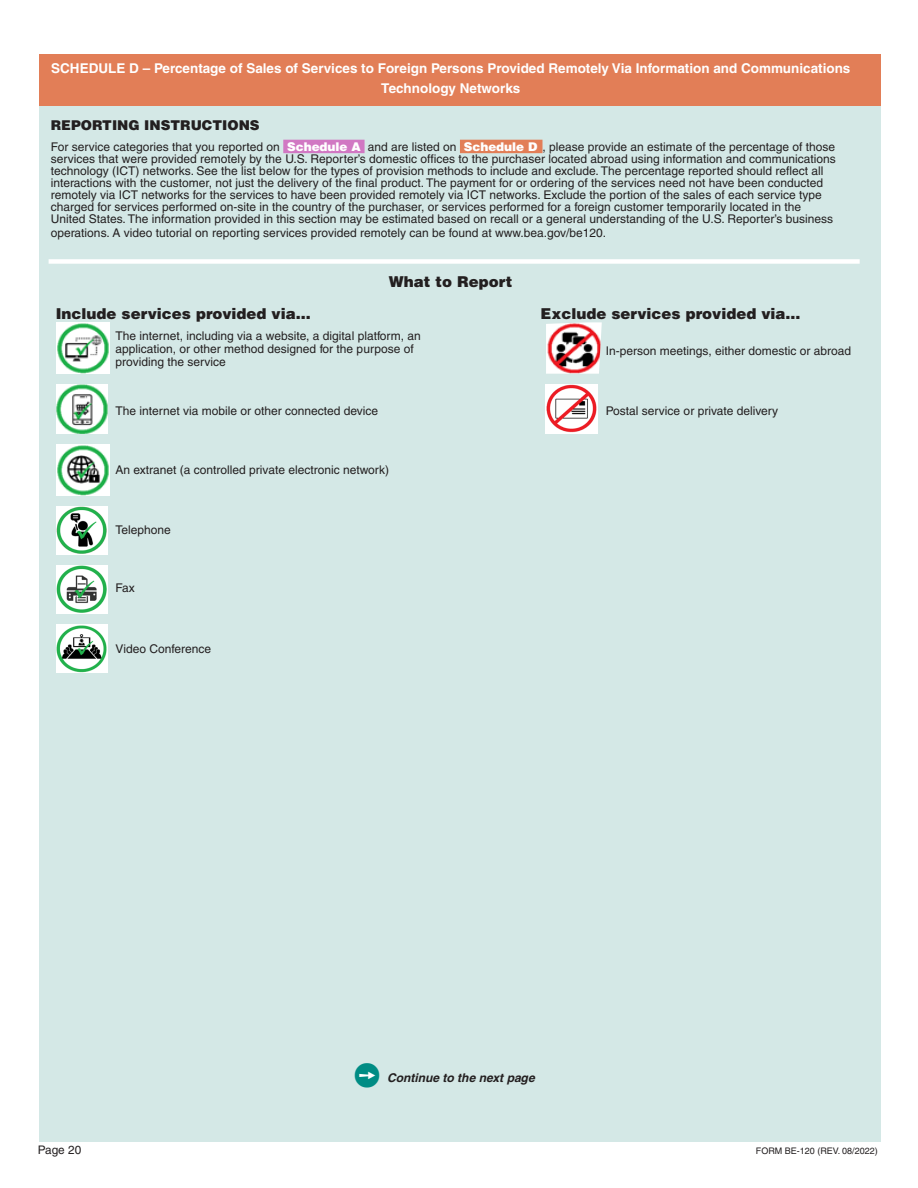
<style>
.page{position:relative;width:918px;height:1188px;background:#fff}
.page>*{position:absolute;margin:0;border:0;box-sizing:border-box;transform-origin:0 0}
.t1{font:30px "MS P Gothic";color:#008c84}
.Paragraph_Style_1{font:900 15px "Helvetica";color:#231f20}
.t2{font:700 13.5px/19.5px "Helvetica";color:#fff;text-align:center}
.t3{font:900 13.5px "Helvetica";color:#231f20}
.t4{font:12px/12px "Helvetica";color:#231f20}
.t5{font:italic 700 12px "Helvetica";color:#231f20}
.t6{font:11.85px "Helvetica";color:#231f20}
.t7{font:9px "Helvetica";color:#231f20}
.s1{font-weight:900;color:#fff}
.s2{font-family:"MS P Gothic";font-weight:400;font-style:normal;font-size:21px;color:#fff}
</style>
<div class="page">
<div style="left:39px;top:74px;width:841px;height:1068px;background:#d4e8e6"></div>
<div style="left:39px;top:54px;width:841px;height:52px;background:#e27e57"></div>
<div style="left:49px;top:259px;width:811px;height:5px;background:#fff"></div>
<div style="left:283px;top:140px;width:82px;height:13px;background:#d178c3"></div>
<div style="left:460px;top:140px;width:83px;height:13px;background:#e27e57"></div>
<img style="left:56px;top:506px;width:52px;height:49px">
<img style="left:545px;top:384px;width:52px;height:49px">
<img style="left:56px;top:565px;width:52px;height:49px">
<img style="left:56px;top:624px;width:52px;height:49px">
<img style="left:56px;top:384px;width:52px;height:49px">
<img style="left:57px;top:323px;width:53px;height:51px">
<img style="left:57px;top:444px;width:53px;height:52px">
<img style="left:546px;top:322px;width:56px;height:52px">
<p class="t2" style="left:51px;top:58px;width:801px">SCHEDULE D – Percentage of Sales of Services to Foreign Persons Provided Remotely Via Information and Communications<br>Technology Networks</p>
<p class="t3" style="left:51px;top:116px;width:210px">REPORTING INSTRUCTIONS</p>
<p class="t4" style="left:51px;top:141px;width:787px">For service categories that you reported on <span class="s1">Schedule A</span> and are listed on <span class="s1">Schedule D</span> , please provide an estimate of the percentage of those services that were provided remotely by the U.S. Reporter’s domestic offices to the purchaser located abroad using information and communications technology (ICT) networks. See the list below for the types of provision methods to include and exclude. The percentage reported should reflect all interactions with the customer, not just the delivery of the final product. The payment for or ordering of the services need not have been conducted remotely via ICT networks for the services to have been provided remotely via ICT networks. Exclude the portion of the sales of each service type charged for services performed on-site in the country of the purchaser, or services performed for a foreign customer temporarily located in the United States. The information provided in this section may be estimated based on recall or a general understanding of the U.S. Reporter’s business</p>
<p class="t4" style="left:51px;top:227px;width:557px">operations. A video tutorial on reporting services provided remotely can be found at www.bea.gov/be120.</p>
<p class="Paragraph_Style_1" style="left:389px;top:272px;width:125px">What to Report</p>
<p class="Paragraph_Style_1" style="left:56px;top:304px;width:257px">Include services provided via…</p>
<p class="Paragraph_Style_1" style="left:541px;top:304px;width:262px">Exclude services provided via…</p>
<p class="t4" style="left:116px;top:329px;width:307px;line-height:13.2px">The internet, including via a website, a digital platform, an application, or other method designed for the purpose of providing the service</p>
<p class="t4" style="left:116px;top:404px;width:264px">The internet via mobile or other connected device</p>
<p class="t4" style="left:606px;top:345px;width:247px">In-person meetings, either domestic or abroad</p>
<p class="t4" style="left:606px;top:405px;width:174px">Postal service or private delivery</p>
<p class="t4" style="left:116px;top:463px;width:275px">An extranet (a controlled private electronic network)</p>
<p class="t4" style="left:116px;top:524px;width:57px">Telephone</p>
<p class="t4" style="left:116px;top:582px;width:21px">Fax</p>
<p class="t4" style="left:116px;top:643px;width:97px">Video Conference</p>
<p class="t1" style="left:352px;top:1061px;width:31px">●</p>
<p class="t5" style="left:357px;top:1070px;width:179px"><span class="s2">➙</span> Continue to the next page</p>
<p class="t6" style="left:38px;top:1143px;width:45px">Page 20</p>
<p class="t7" style="left:756px;top:1146px;width:123px">FORM BE-120 (REV. 08/2022)</p>
</div>
